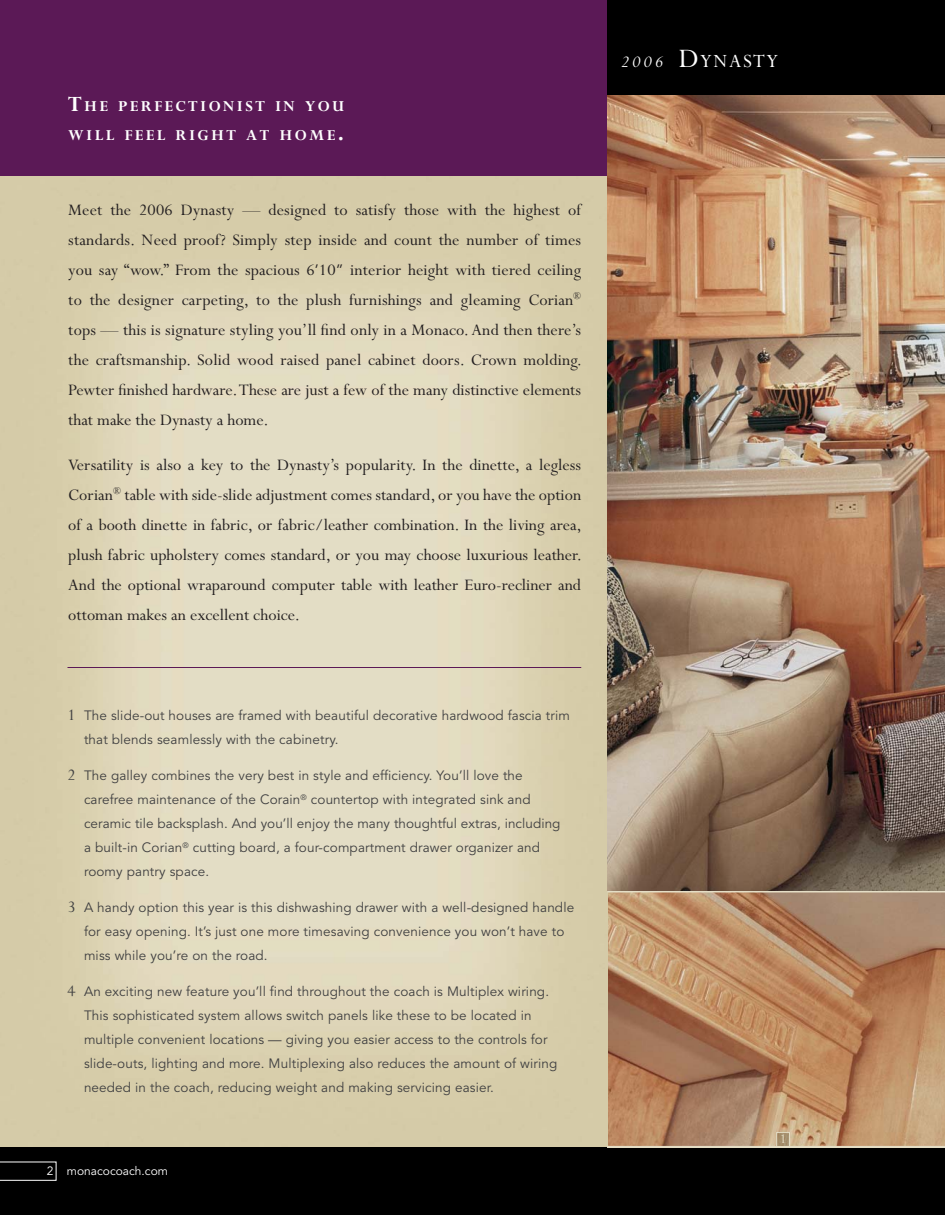
<style>
.page{position:relative;width:945px;height:1215px;background:#fff}
.page>*{position:absolute;margin:0;border:0;box-sizing:border-box;transform-origin:0 0}
.t1{font:21px "Perpetua";letter-spacing:.07em;color:#fff}
.t2{font:18px/30px "Perpetua";color:#231f20;text-align:justify}
.t3{font:700 16.8px/28.8px "Perpetua";letter-spacing:.145em;color:#fff}
.t4{font:15px "Perpetua";color:#e4ddc5}
.t5{font:13.5px/24px "Avenir";letter-spacing:.01em;color:#404041}
.t6{font:12px "Avenir";color:#fff}
.s1{font-size:24px}
.s2{font-family:"Avenir";font-size:15px}
.s3{font-family:"Perpetua";font-size:18px}
.s4{font-style:italic;font-size:18px}
.s5{font-size:30px}
</style>
<div class="page">
<img style="left:608px;top:892px;width:337px;height:254px">
<img style="left:0;top:176px;width:608px;height:971px">
<div style="left:0;top:1147px;width:945px;height:68px;background:#000"></div>
<svg style="left:0;top:1162px;width:56px;height:19px"></svg>
<div style="left:0;top:0;width:626px;height:176px;background:#5b1956"></div>
<hr style="left:68px;top:667px;width:513px;height:1px;background:#5b1956">
<img style="left:608px;top:94px;width:337px;height:797px">
<div style="left:608px;top:0;width:337px;height:94px;background:#000"></div>
<hr style="left:608px;top:891px;width:337px;height:1px;background:#e4ddc5">
<hr style="left:608px;top:1146px;width:337px;height:1px;background:#e4ddc5">
<svg style="left:778px;top:1134px;width:10px;height:11px"></svg>
<div style="left:776px;top:1132px;width:14px;height:15px;border:1px solid #e4ddc5"></div>
<p class="t3" style="left:68px;top:94px;width:278px"><span class="s1">T</span>HE PERFECTIONIST IN YOU<br>WILL FEEL RIGHT AT HOME<span class="s1">.</span></p>
<p class="t2" style="left:68px;top:197px;width:515px">Meet the 2006 Dynasty — designed to satisfy those with the highest of standards. Need proof? Simply step inside and count the number of times you say “wow.” From the spacious 6<span class="s2">’</span>10<span class="s2">”</span> interior height with tiered ceiling to the designer carpeting, to the plush furnishings and gleaming Corian<sup>® </sup>tops — this is signature styling you’ll find only in a Monaco. And then there’s the craftsmanship. Solid wood raised panel cabinet doors. Crown molding.<br>Pewter finished hardware. These are just a few of the many distinctive elements that make the Dynasty a home.</p>
<p class="t2" style="left:68px;top:452px;width:515px">Versatility is also a key to the Dynasty’s popularity. In the dinette, a legless Corian<sup>®</sup> table with side-slide adjustment comes standard, or you have the option of a booth dinette in fabric, or fabric/leather combination. In the living area, plush fabric upholstery comes standard, or you may choose luxurious leather.<br>And the optional wraparound computer table with leather Euro-recliner and ottoman makes an excellent choice.</p>
<p class="t5" style="left:84px;top:705px;width:488px;text-indent:-16px"><span class="s3">1</span> The slide-out houses are framed with beautiful decorative hardwood fascia trim that blends seamlessly with the cabinetry.</p>
<p class="t5" style="left:84px;top:765px;width:478px;text-indent:-16px"><span class="s3">2</span> The galley combines the very best in style and efficiency. You’ll love the carefree maintenance of the Corain<sup>®</sup> countertop with integrated sink and ceramic tile backsplash. And you’ll enjoy the many thoughtful extras, including a built-in Corian<sup>®</sup> cutting board, a four-compartment drawer organizer and roomy pantry space.</p>
<p class="t5" style="left:84px;top:897px;width:492px;text-indent:-16px"><span class="s3">3</span> A handy option this year is this dishwashing drawer with a well-designed handle for easy opening. It’s just one more timesaving convenience you won’t have to miss while you’re on the road.</p>
<p class="t5" style="left:84px;top:981px;width:475px;text-indent:-16px"><span class="s3">4</span> An exciting new feature you’ll find throughout the coach is Multiplex wiring.<br>This sophisticated system allows switch panels like these to be located in multiple convenient locations — giving you easier access to the controls for slide-outs, lighting and more. Multiplexing also reduces the amount of wiring needed in the coach, reducing weight and making servicing easier.</p>
<p class="t6" style="left:47px;top:1166px;width:123px">2 monacocoach.com</p>
<h1 class="t1" style="left:621px;top:54px;width:159px"><span class="s4">2006</span> <span class="s5">D</span>YNASTY</h1>
<p class="t4" style="left:780px;top:1134px;width:8px">1</p>
</div>
